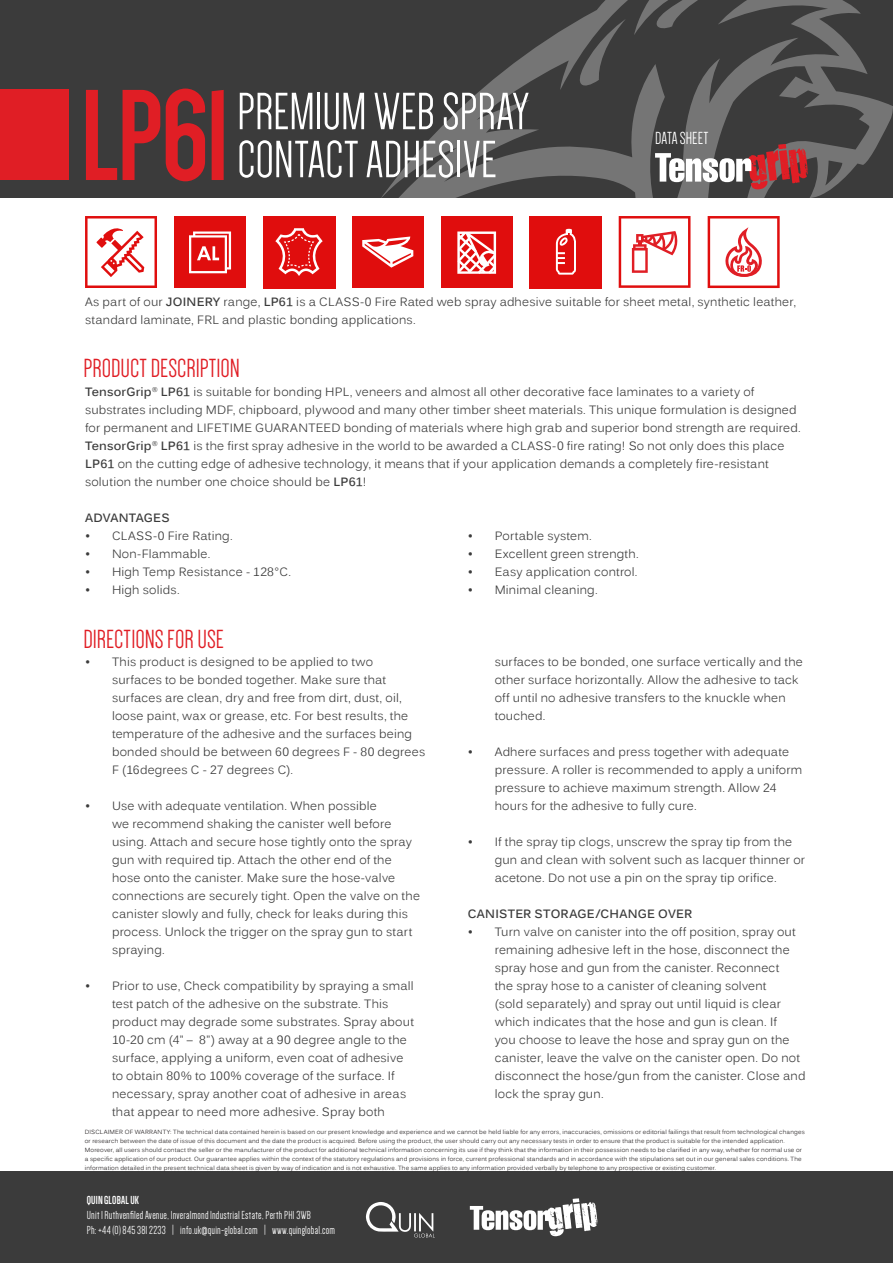
<style>
.page{position:relative;width:893px;height:1263px;background:#fff}
.page>*{position:absolute;margin:0;border:0;box-sizing:border-box;transform-origin:0 0}
.t1{font:700 133.5px "Dense";color:#e01e25}
.t2{font:54px/48px "Dense";color:#fff}
.t3{font:27px "Dense";color:#e01e25}
.t4{font:18px "Dense";letter-spacing:.005em;color:#fff}
.t5{font:12px/18px "Kalinga";letter-spacing:.015em;color:#3b3b3b}
.t6{font:12px "Dense";letter-spacing:.02em;color:#fff}
.t7{font:700 12px "Kalinga";letter-spacing:.02em;color:#3b3b3b}
.t8{font:700 12px "Dense";letter-spacing:.015em;color:#fff}
.t9{font:6px/9px "Kalinga";letter-spacing:.025em;color:#231f20}
.s1{font-weight:700}
</style>
<div class="page">
<div style="left:0;top:0;width:893px;height:198px;background:#3b3b3b"></div>
<svg style="left:381px;top:0;width:512px;height:198px"></svg>
<svg style="left:574px;top:19px;width:52px;height:72px"></svg>
<svg style="left:649px;top:0;width:77px;height:32px"></svg>
<div style="left:0;top:1171px;width:893px;height:92px;background:#3b3b3b"></div>
<svg style="left:470px;top:1198px;width:127px;height:38px"></svg>
<svg style="left:366px;top:1202px;width:68px;height:35px"></svg>
<div style="left:0;top:90px;width:68px;height:90px;background:#e01e25"></div>
<svg style="left:655px;top:144px;width:153px;height:46px"></svg>
<div style="left:263px;top:216px;width:72px;height:72px;background:#e00d0d"></div>
<svg style="left:85px;top:216px;width:72px;height:72px"></svg>
<div style="left:352px;top:216px;width:72px;height:72px;background:#e00d0d"></div>
<svg style="left:362px;top:236px;width:51px;height:32px"></svg>
<div style="left:174px;top:216px;width:72px;height:72px;background:#e00d0d"></div>
<svg style="left:189px;top:231px;width:42px;height:42px"></svg>
<svg style="left:275px;top:228px;width:48px;height:48px"></svg>
<div style="left:441px;top:216px;width:72px;height:72px;background:#e00d0d"></div>
<div style="left:530px;top:216px;width:72px;height:72px;background:#e00d0d"></div>
<svg style="left:457px;top:231px;width:39px;height:43px"></svg>
<svg style="left:556px;top:229px;width:20px;height:46px"></svg>
<svg style="left:708px;top:216px;width:72px;height:72px"></svg>
<svg style="left:619px;top:216px;width:71px;height:72px"></svg>
<p class="t1" style="left:81px;top:71px;width:150px">LP61</p>
<p class="t2" style="left:237px;top:88px;width:293px">PREMIUM WEB SPRAY<br>CONTACT ADHESIVE</p>
<p class="t4" style="left:655px;top:129px;width:55px">DATA SHEET</p>
<p class="t5" style="left:85px;top:294px;width:712px">As part of our <span class="s1">JOINERY</span> range, <span class="s1">LP61</span> is a CLASS-0 Fire Rated web spray adhesive suitable for sheet metal, synthetic leather, standard laminate, FRL and plastic bonding applications.</p>
<p class="t3" style="left:83px;top:355px;width:158px">PRODUCT DESCRIPTION</p>
<p class="t5" style="left:85px;top:384px;width:717px"><span class="s1">TensorGrip</span><sup>®</sup> <span class="s1">LP61</span> is suitable for bonding HPL, veneers and almost all other decorative face laminates to a variety of substrates including MDF, chipboard, plywood and many other timber sheet materials. This unique formulation is designed for permanent and LIFETIME GUARANTEED bonding of materials where high grab and superior bond strength are required.<br><span class="s1">TensorGrip</span><sup>®</sup> <span class="s1">LP61</span> is the first spray adhesive in the world to be awarded a CLASS-0 fire rating! So not only does this place <span class="s1">LP61</span> on the cutting edge of adhesive technology, it means that if your application demands a completely fire-resistant solution the number one choice should be <span class="s1">LP61</span>!</p>
<p class="t7" style="left:85px;top:510px;width:86px">ADVANTAGES</p>
<p class="t5" style="left:85px;top:528px;width:149px">• CLASS-0 Fire Rating.</p>
<p class="t5" style="left:85px;top:546px;width:127px">• Non-Flammable.</p>
<p class="t5" style="left:85px;top:564px;width:207px">• High Temp Resistance - 128°C.</p>
<p class="t5" style="left:85px;top:582px;width:96px">• High solids.</p>
<p class="t3" style="left:83px;top:626px;width:142px">DIRECTIONS FOR USE</p>
<p class="t5" style="left:112px;top:654px;width:315px;text-indent:-27px">• This product is designed to be applied to two surfaces to be bonded together. Make sure that surfaces are clean, dry and free from dirt, dust, oil, loose paint, wax or grease, etc. For best results, the temperature of the adhesive and the surfaces being bonded should be between 60 degrees F - 80 degrees F (16degrees C - 27 degrees C).</p>
<p class="t5" style="left:112px;top:798px;width:309px;text-indent:-27px">• Use with adequate ventilation. When possible<br>we recommend shaking the canister well before using. Attach and secure hose tightly onto the spray gun with required tip. Attach the other end of the hose onto the canister. Make sure the hose-valve connections are securely tight. Open the valve on the canister slowly and fully, check for leaks during this process. Unlock the trigger on the spray gun to start spraying.</p>
<p class="t5" style="left:112px;top:978px;width:303px;text-indent:-27px">• Prior to use, Check compatibility by spraying a small test patch of the adhesive on the substrate. This product may degrade some substrates. Spray about 10-20 cm (4” – 8”) away at a 90 degree angle to the surface, applying a uniform, even coat of adhesive to obtain 80% to 100% coverage of the surface. If necessary, spray another coat of adhesive in areas that appear to need more adhesive. Spray both</p>
<p class="t5" style="left:468px;top:528px;width:125px">• Portable system.</p>
<p class="t5" style="left:468px;top:546px;width:172px">• Excellent green strength.</p>
<p class="t5" style="left:468px;top:564px;width:171px">• Easy application control.</p>
<p class="t5" style="left:468px;top:582px;width:131px">• Minimal cleaning.</p>
<p class="t5" style="left:495px;top:654px;width:310px">surfaces to be bonded, one surface vertically and the other surface horizontally. Allow the adhesive to tack off until no adhesive transfers to the knuckle when touched.</p>
<p class="t5" style="left:495px;top:744px;width:309px;text-indent:-27px">• Adhere surfaces and press together with adequate pressure. A roller is recommended to apply a uniform pressure to achieve maximum strength. Allow 24 hours for the adhesive to fully cure.</p>
<p class="t5" style="left:495px;top:834px;width:312px;text-indent:-27px">• If the spray tip clogs, unscrew the spray tip from the gun and clean with solvent such as lacquer thinner or acetone. Do not use a pin on the spray tip orifice.</p>
<p class="t7" style="left:468px;top:906px;width:226px">CANISTER STORAGE/CHANGE OVER</p>
<p class="t5" style="left:495px;top:924px;width:312px;text-indent:-27px">• Turn valve on canister into the off position, spray out remaining adhesive left in the hose, disconnect the spray hose and gun from the canister. Reconnect<br>the spray hose to a canister of cleaning solvent<br>(sold separately) and spray out until liquid is clear which indicates that the hose and gun is clean. If<br>you choose to leave the hose and spray gun on the canister, leave the valve on the canister open. Do not disconnect the hose/gun from the canister. Close and lock the spray gun.</p>
<p class="t9" style="left:85px;top:1128px;width:722px">DISCLAIMER OF WARRANTY: The technical data contained herein is based on our present knowledge and experience and we cannot be held liable for any errors, inaccuracies, omissions or editorial failings that result from technological changes or research between the date of issue of this document and the date the product is acquired. Before using the product, the user should carry out any necessary tests in order to ensure that the product is suitable for the intended application.<br>Moreover, all users should contact the seller or the manufacturer of the product for additional technical information concerning its use if they think that the information in their possession needs to be clarified in any way, whether for normal use or a specific application of our product. Our guarantee applies within the context of the statutory regulations and provisions in force, current professional standards and in accordance with the stipulations set out in our general sales conditions. The information detailed in the present technical data sheet is given by way of indication and is not exhaustive. The same applies to any information provided verbally by telephone to any prospective or existing customer.</p>
<p class="t8" style="left:87px;top:1194px;width:54px">QUIN GLOBAL UK</p>
<p class="t6" style="left:87px;top:1209px;width:226px">Unit 1 Ruthvenfiled Avenue, Inveralmond Industrial Estate, Perth PH1 3WB</p>
<p class="t6" style="left:87px;top:1224px;width:250px">Ph: +44 (0) 845 381 2233 | info.uk@quin-global.com | www.quinglobal.com</p>
</div>
